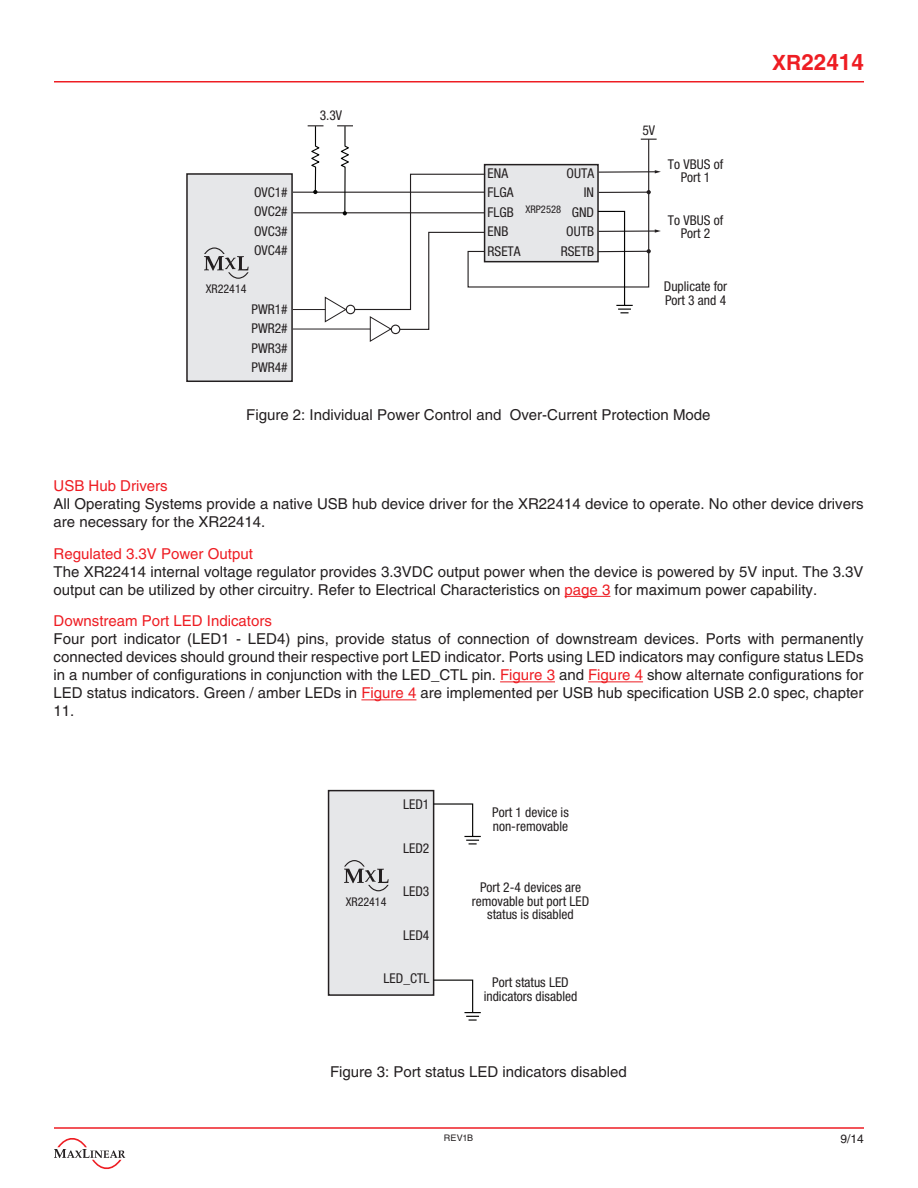
<style>
.page{position:relative;width:918px;height:1188px;background:#fff}
.page>*{position:absolute;margin:0;border:0;box-sizing:border-box;transform-origin:0 0}
.t1{font:700 22.5px "Helvetica LT Std";color:#ee1d23}
.Body_Text{font:15px/18px "Helvetica LT Std";color:#231f20}
.Sub_Head{font:15px "Helvetica LT Std";color:#ee1d23}
.t2{font:condensed 13.5px/19.5px "Helvetica Neue LT Std";color:#231f20;text-align:center}
.t3{font:condensed 12px "Helvetica Neue LT Std";color:#231f20}
.t4{font:12px "Helvetica LT Std";color:#231f20}
.t5{font:condensed 10.5px "Helvetica Neue LT Std";color:#231f20}
.t6{font:9px "Helvetica LT Std";color:#231f20}
.s1{font-size:21px}
.s2{color:#ee1d23}
</style>
<div class="page">
<hr style="left:54px;top:1127px;width:810px;height:2px;background:#ee1d23">
<hr style="left:54px;top:81px;width:810px;height:1px;background:#ee1d23">
<svg style="left:54px;top:1138px;width:71px;height:32px"></svg>
<hr style="left:565px;top:596px;width:45px;height:1px;background:#ee1d23">
<hr style="left:500px;top:681px;width:55px;height:1px;background:#ee1d23">
<hr style="left:588px;top:681px;width:55px;height:1px;background:#ee1d23">
<hr style="left:361px;top:699px;width:55px;height:1px;background:#ee1d23">
<hr style="left:292px;top:192px;width:192px;height:1px;background:#231f20">
<hr style="left:293px;top:212px;width:191px;height:1px;background:#231f20">
<div style="left:187px;top:174px;width:105px;height:207px;background:#e6e7e9"></div>
<div style="left:186px;top:173px;width:107px;height:209px;border:2px solid #231f20"></div>
<svg style="left:204px;top:247px;width:45px;height:32px"></svg>
<hr style="left:293px;top:309px;width:32px;height:1px;background:#231f20">
<svg style="left:308px;top:125px;width:353px;height:217px"></svg>
<hr style="left:293px;top:329px;width:77px;height:1px;background:#231f20">
<div style="left:329px;top:791px;width:105px;height:204px;background:#e6e7e9"></div>
<div style="left:328px;top:790px;width:106px;height:206px;border:2px solid #231f20"></div>
<svg style="left:432px;top:803px;width:49px;height:42px"></svg>
<svg style="left:432px;top:979px;width:49px;height:42px"></svg>
<svg style="left:344px;top:860px;width:45px;height:31px"></svg>
<p class="t2" style="left:254px;top:182px;width:35px;text-align:justify">OVC1# OVC2# OVC3# OVC4#</p>
<p class="t3" style="left:206px;top:282px;width:42px">XR22414</p>
<p class="t2" style="left:252px;top:299px;width:38px;text-align:justify">PWR1# PWR2# PWR3# PWR4#</p>
<p class="t2" style="left:320px;top:105px;width:24px">3.3V</p>
<p class="t2" style="left:488px;top:163px;width:35px;text-align:left">ENA<br>FLGA<br>FLGB<br>ENB<br>RSETA</p>
<p class="t2" style="left:561px;top:163px;width:35px;text-align:right">OUTA<br>IN<br>GND<br>OUTB<br>RSETB</p>
<p class="t5" style="left:525px;top:204px;width:37px">XRP2528</p>
<p class="t2" style="left:642px;top:120px;width:14px">5V</p>
<p class="t2" style="left:668px;top:157px;width:57px;line-height:13.5px">To VBUS of<br>Port 1</p>
<p class="t2" style="left:668px;top:213px;width:57px;line-height:13.5px">To VBUS of<br>Port 2</p>
<p class="t2" style="left:664px;top:280px;width:65px;line-height:13.5px;text-align:left">Duplicate for<br>Port 3 and 4</p>
<p class="Body_Text" style="left:246px;top:406px;width:466px">Figure 2: Individual Power Control and Over-Current Protection Mode</p>
<h1 class="t1" style="left:772px;top:49px;width:93px"><span class="s1">XR</span>22414</h1>
<p class="Sub_Head" style="left:54px;top:477px;width:116px">USB Hub Drivers</p>
<p class="Body_Text" style="left:54px;top:495px;width:811px">All Operating Systems provide a native USB hub device driver for the XR22414 device to operate. No other device drivers are necessary for the XR22414.</p>
<p class="Sub_Head" style="left:54px;top:545px;width:201px">Regulated 3.3V Power Output</p>
<p class="Body_Text" style="left:54px;top:563px;width:812px">The XR22414 internal voltage regulator provides 3.3VDC output power when the device is powered by 5V input. The 3.3V output can be utilized by other circuitry. Refer to Electrical Characteristics on <span class="s2">page 3</span> for maximum power capability.</p>
<p class="Sub_Head" style="left:54px;top:612px;width:220px">Downstream Port LED Indicators</p>
<p class="Body_Text" style="left:54px;top:630px;width:812px;text-align:justify">Four port indicator (LED1 - LED4) pins, provide status of connection of downstream devices. Ports with permanently connected devices should ground their respective port LED indicator. Ports using LED indicators may configure status LEDs in a number of configurations in conjunction with the LED_CTL pin. <span class="s2">Figure 3</span> and <span class="s2">Figure 4</span> show alternate configurations for LED status indicators. Green / amber LEDs in <span class="s2">Figure 4</span> are implemented per USB hub specification USB 2.0 spec, chapter 11.</p>
<p class="t2" style="left:403px;top:794px;width:28px">LED1</p>
<p class="t2" style="left:403px;top:838px;width:28px">LED2</p>
<p class="t2" style="left:403px;top:881px;width:28px">LED3</p>
<p class="t2" style="left:403px;top:925px;width:28px">LED4</p>
<p class="t2" style="left:384px;top:968px;width:47px">LED_CTL</p>
<p class="t3" style="left:346px;top:895px;width:42px">XR22414</p>
<p class="t2" style="left:492px;top:805px;width:78px;line-height:13.5px;text-align:left">Port 1 device is non-removable</p>
<p class="t2" style="left:472px;top:881px;width:119px;line-height:13.5px">Port 2-4 devices are removable but port LED status is disabled</p>
<p class="t2" style="left:484px;top:976px;width:95px;line-height:13.5px">Port status LED indicators disabled</p>
<p class="Body_Text" style="left:330px;top:1062px;width:298px">Figure 3: Port status LED indicators disabled</p>
<p class="t6" style="left:444px;top:1133px;width:31px">REV1B</p>
<p class="t4" style="left:841px;top:1132px;width:25px">9/14</p>
</div>
